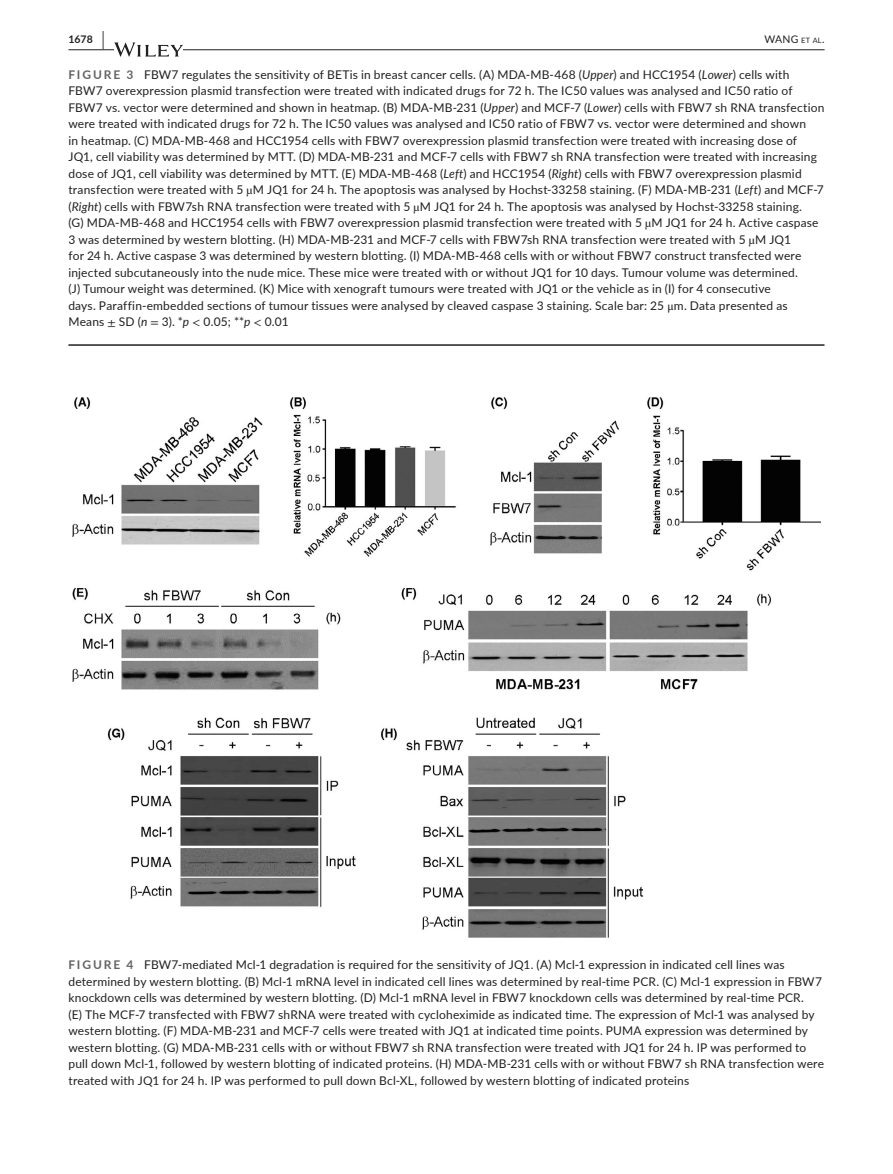
<style>
.page{position:relative;width:893px;height:1174px;background:#fff}
.page>*{position:absolute;margin:0;border:0;box-sizing:border-box;transform-origin:0 0}
.t1{font:12px/16.5px "Lato";letter-spacing:.015em;color:#231f20}
.t2{font:10.5px "Lato";color:#231f20}
.t3{font:700 10.5px "Lato";color:#231f20}
.s1{font-size:19.5px}
.s2{font-size:7.35px}
.s3{font-weight:700;color:#636366}
.s4{font-style:italic}
.s5{font-family:"STIX"}
</style>
<div class="page">
<hr style="left:68px;top:49px;width:756px;height:1px;background:#231f20">
<svg style="left:114px;top:42px;width:69px;height:15px"></svg>
<hr style="left:68px;top:344px;width:756px;height:2px;background:#231f20">
<img style="left:72px;top:398px;width:749px;height:539px">
<p class="t3" style="left:68px;top:31px;width:37px">1678 <span class="s1">|</span></p>
<p class="t2" style="left:765px;top:31px;width:61px">WANG <span class="s2">et al</span>.</p>
<p class="t1" style="left:68px;top:66px;width:758px"><span class="s3">FIGURE 3</span> FBW7 regulates the sensitivity of BETis in breast cancer cells. (A) MDA-MB-468 (<span class="s4">Upper</span>) and HCC1954 (<span class="s4">Lower</span>) cells with FBW7 overexpression plasmid transfection were treated with indicated drugs for 72 h. The IC50 values was analysed and IC50 ratio of FBW7 vs. vector were determined and shown in heatmap. (B) MDA-MB-231 (<span class="s4">Upper</span>) and MCF-7 (<span class="s4">Lower</span>) cells with FBW7 sh RNA transfection were treated with indicated drugs for 72 h. The IC50 values was analysed and IC50 ratio of FBW7 vs. vector were determined and shown<br>in heatmap. (C) MDA-MB-468 and HCC1954 cells with FBW7 overexpression plasmid transfection were treated with increasing dose of JQ1, cell viability was determined by MTT. (D) MDA-MB-231 and MCF-7 cells with FBW7 sh RNA transfection were treated with increasing dose of JQ1, cell viability was determined by MTT. (E) MDA-MB-468 (<span class="s4">Left</span>) and HCC1954 (<span class="s4">Right</span>) cells with FBW7 overexpression plasmid transfection were treated with 5 <span class="s5">µ</span>M JQ1 for 24 h. The apoptosis was analysed by Hochst-33258 staining. (F) MDA-MB-231 (<span class="s4">Left</span>) and MCF-7 (<span class="s4">Right</span>) cells with FBW7sh RNA transfection were treated with 5 <span class="s5">µ</span>M JQ1 for 24 h. The apoptosis was analysed by Hochst-33258 staining.<br>(G) MDA-MB-468 and HCC1954 cells with FBW7 overexpression plasmid transfection were treated with 5 <span class="s5">µ</span>M JQ1 for 24 h. Active caspase 3 was determined by western blotting. (H) MDA-MB-231 and MCF-7 cells with FBW7sh RNA transfection were treated with 5 <span class="s5">µ</span>M JQ1<br>for 24 h. Active caspase 3 was determined by western blotting. (I) MDA-MB-468 cells with or without FBW7 construct transfected were injected subcutaneously into the nude mice. These mice were treated with or without JQ1 for 10 days. Tumour volume was determined.<br>(J) Tumour weight was determined. (K) Mice with xenograft tumours were treated with JQ1 or the vehicle as in (I) for 4 consecutive<br>days. Paraffin-embedded sections of tumour tissues were analysed by cleaved caspase 3 staining. Scale bar: 25 <span class="s5">μ</span>m. Data presented as Means <span class="s5">±</span> SD (<span class="s4">n</span> <span class="s5">=</span> 3). *<span class="s4">p</span> <span class="s5">&lt;</span> 0.05; **<span class="s4">p</span> <span class="s5">&lt;</span> 0.01</p>
<p class="t1" style="left:68px;top:956px;width:757px"><span class="s3">FIGURE 4</span> FBW7-mediated Mcl-1 degradation is required for the sensitivity of JQ1. (A) Mcl-1 expression in indicated cell lines was determined by western blotting. (B) Mcl-1 mRNA level in indicated cell lines was determined by real-time PCR. (C) Mcl-1 expression in FBW7 knockdown cells was determined by western blotting. (D) Mcl-1 mRNA level in FBW7 knockdown cells was determined by real-time PCR.<br>(E) The MCF-7 transfected with FBW7 shRNA were treated with cycloheximide as indicated time. The expression of Mcl-1 was analysed by western blotting. (F) MDA-MB-231 and MCF-7 cells were treated with JQ1 at indicated time points. PUMA expression was determined by western blotting. (G) MDA-MB-231 cells with or without FBW7 sh RNA transfection were treated with JQ1 for 24 h. IP was performed to pull down Mcl-1, followed by western blotting of indicated proteins. (H) MDA-MB-231 cells with or without FBW7 sh RNA transfection were treated with JQ1 for 24 h. IP was performed to pull down Bcl-XL, followed by western blotting of indicated proteins</p>
</div>
